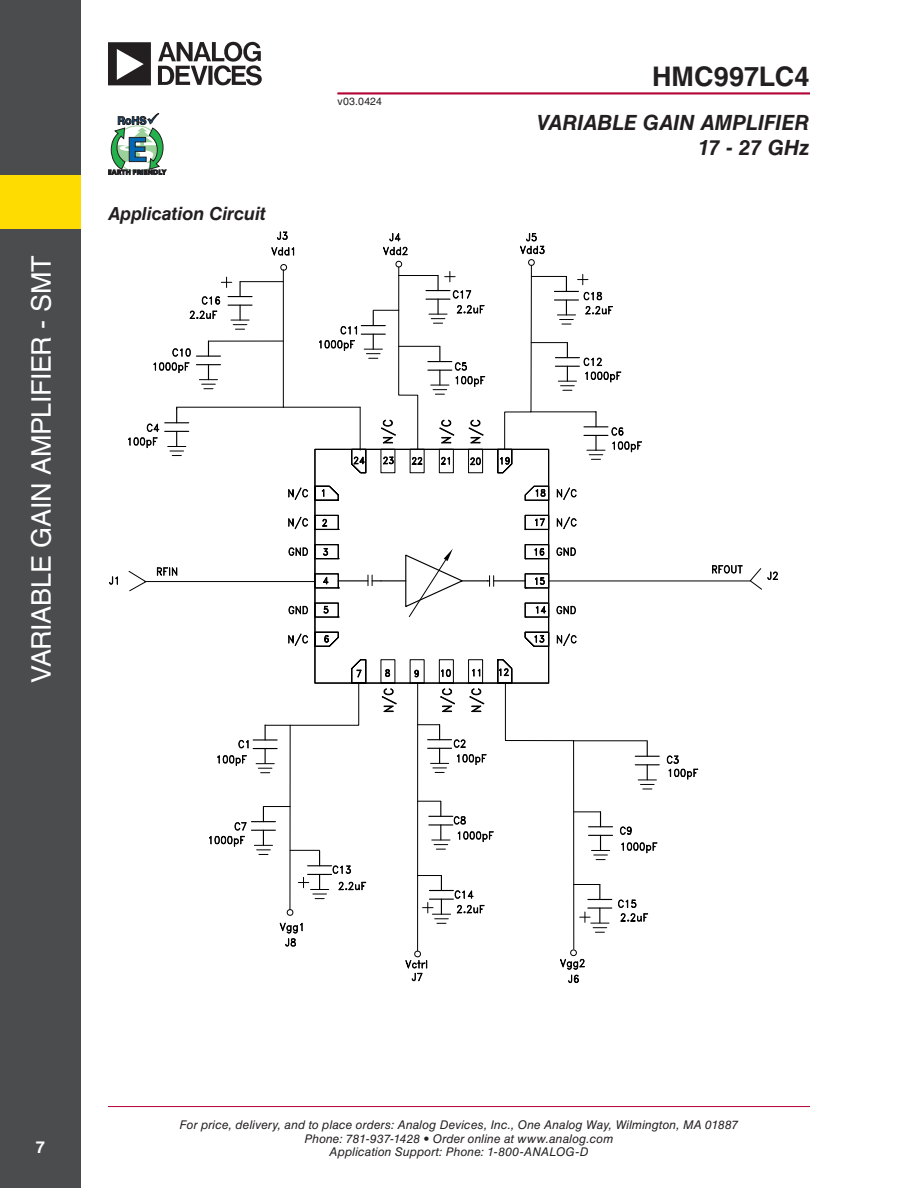
<style>
.page{position:relative;width:918px;height:1188px;background:#fff}
.page>*{position:absolute;margin:0;border:0;box-sizing:border-box;transform-origin:0 0}
.t1{font:27px "Helvetica LT Std";letter-spacing:-.015em;color:#fff}
.t2{font:700 27px "Helvetica LT Std";letter-spacing:.005em;color:#231f20}
.t3{font:italic 700 21px/25.2px "Helvetica LT Std";color:#231f20;text-align:right}
.t4{font:italic 700 18px "Helvetica LT Std";letter-spacing:-.005em;color:#231f20}
.t5{font:700 16.5px "Helvetica LT Std";color:#fff}
.t6{font:italic 12px/13.5px "Helvetica LT Std";letter-spacing:.01em;color:#231f20;text-align:center}
.t7{font:10.5px "Helvetica LT Std";letter-spacing:.025em;color:#231f20}
</style>
<div class="page">
<hr style="left:108px;top:1106px;width:702px;height:1px;background:#b30437">
<hr style="left:338px;top:92px;width:472px;height:2px;background:#b30437">
<svg style="left:108px;top:113px;width:58px;height:62px"></svg>
<div style="left:0;top:0;width:81px;height:1188px;background:#4b4c4d"></div>
<div style="left:0;top:175px;width:81px;height:54px;background:#ffdc01"></div>
<svg style="left:108px;top:42px;width:154px;height:43px"></svg>
<svg style="left:322px;top:518px;width:6px;height:9px"></svg>
<svg style="left:323px;top:548px;width:6px;height:8px"></svg>
<svg style="left:323px;top:576px;width:6px;height:9px"></svg>
<svg style="left:323px;top:606px;width:6px;height:8px"></svg>
<svg style="left:535px;top:518px;width:10px;height:9px"></svg>
<svg style="left:534px;top:548px;width:11px;height:8px"></svg>
<svg style="left:535px;top:577px;width:10px;height:8px"></svg>
<svg style="left:535px;top:602px;width:12px;height:12px"></svg>
<div style="left:525px;top:573px;width:24px;height:15px;border:1px solid #000"></div>
<div style="left:314px;top:573px;width:25px;height:15px;border:1px solid #000"></div>
<div style="left:314px;top:603px;width:25px;height:15px;border:1px solid #000"></div>
<svg style="left:524px;top:631px;width:26px;height:16px"></svg>
<div style="left:525px;top:603px;width:24px;height:15px;border:1px solid #000"></div>
<div style="left:314px;top:544px;width:25px;height:15px;border:1px solid #000"></div>
<div style="left:314px;top:515px;width:25px;height:15px;border:1px solid #000"></div>
<div style="left:525px;top:544px;width:24px;height:15px;border:1px solid #000"></div>
<svg style="left:524px;top:485px;width:26px;height:16px"></svg>
<div style="left:525px;top:515px;width:24px;height:15px;border:1px solid #000"></div>
<div style="left:381px;top:659px;width:14px;height:24px;border:1px solid #000"></div>
<hr style="left:338px;top:580px;width:30px;height:1px;background:#000">
<hr style="left:494px;top:580px;width:31px;height:1px;background:#000">
<svg style="left:288px;top:485px;width:51px;height:16px"></svg>
<svg style="left:288px;top:516px;width:20px;height:14px"></svg>
<svg style="left:288px;top:547px;width:20px;height:9px"></svg>
<svg style="left:157px;top:567px;width:21px;height:9px"></svg>
<svg style="left:288px;top:605px;width:20px;height:10px"></svg>
<svg style="left:288px;top:631px;width:51px;height:16px"></svg>
<svg style="left:556px;top:633px;width:21px;height:13px"></svg>
<svg style="left:556px;top:605px;width:20px;height:10px"></svg>
<svg style="left:712px;top:565px;width:31px;height:9px"></svg>
<svg style="left:556px;top:547px;width:20px;height:9px"></svg>
<svg style="left:556px;top:516px;width:21px;height:14px"></svg>
<svg style="left:556px;top:487px;width:21px;height:13px"></svg>
<hr style="left:145px;top:581px;width:170px;height:1px;background:#000">
<svg style="left:128px;top:571px;width:19px;height:21px"></svg>
<svg style="left:109px;top:576px;width:9px;height:9px"></svg>
<hr style="left:549px;top:581px;width:201px;height:1px;background:#000">
<svg style="left:749px;top:568px;width:29px;height:22px"></svg>
<hr style="left:283px;top:270px;width:1px;height:137px;background:#000">
<svg style="left:280px;top:264px;width:7px;height:7px"></svg>
<svg style="left:271px;top:231px;width:23px;height:25px"></svg>
<hr style="left:177px;top:407px;width:106px;height:1px;background:#000">
<hr style="left:240px;top:281px;width:43px;height:1px;background:#000">
<hr style="left:208px;top:341px;width:75px;height:1px;background:#000">
<svg style="left:497px;top:233px;width:48px;height:241px"></svg>
<hr style="left:531px;top:411px;width:65px;height:1px;background:#000">
<hr style="left:531px;top:276px;width:36px;height:1px;background:#000">
<hr style="left:531px;top:342px;width:36px;height:1px;background:#000">
<hr style="left:290px;top:725px;width:1px;height:185px;background:#000">
<svg style="left:279px;top:909px;width:24px;height:38px"></svg>
<hr style="left:290px;top:850px;width:30px;height:1px;background:#000">
<svg style="left:209px;top:806px;width:81px;height:49px"></svg>
<svg style="left:153px;top:341px;width:67px;height:48px"></svg>
<svg style="left:555px;top:343px;width:67px;height:48px"></svg>
<svg style="left:666px;top:755px;width:33px;height:25px"></svg>
<svg style="left:128px;top:407px;width:61px;height:49px"></svg>
<svg style="left:368px;top:549px;width:126px;height:68px"></svg>
<svg style="left:381px;top:668px;width:17px;height:45px"></svg>
<svg style="left:217px;top:658px;width:150px;height:115px"></svg>
<hr style="left:283px;top:407px;width:77px;height:1px;background:#000">
<svg style="left:584px;top:411px;width:58px;height:49px"></svg>
<svg style="left:189px;top:277px;width:63px;height:53px"></svg>
<svg style="left:318px;top:233px;width:168px;height:241px"></svg>
<svg style="left:554px;top:274px;width:59px;height:51px"></svg>
<svg style="left:298px;top:851px;width:69px;height:48px"></svg>
<svg style="left:405px;top:659px;width:254px;height:324px"></svg>
<h1 class="t1" style="left:26px;top:683px;width:429px;rotate:-90deg">Variable Gain Amplifier - SMT</h1>
<p class="t4" style="left:108px;top:202px;width:159px">Application Circuit</p>
<p class="t7" style="left:338px;top:95px;width:46px">v03.0424</p>
<h1 class="t2" style="left:652px;top:60px;width:159px">HMC997LC4</h1>
<h2 class="t3" style="left:537px;top:109px;width:274px">VARIABLE GAIN AMPLIFIER<br>17 - 27 GHz</h2>
<h3 class="t5" style="left:36px;top:1138px;width:11px">7</h3>
<p class="t6" style="left:180px;top:1118px;width:560px">For price, delivery, and to place orders: Analog Devices, Inc., One Analog Way, Wilmington, MA 01887<br>Phone: 781-937-1428 • Order online at www.analog.com<br>Application Support: Phone: 1-800-ANALOG-D</p>
</div>
